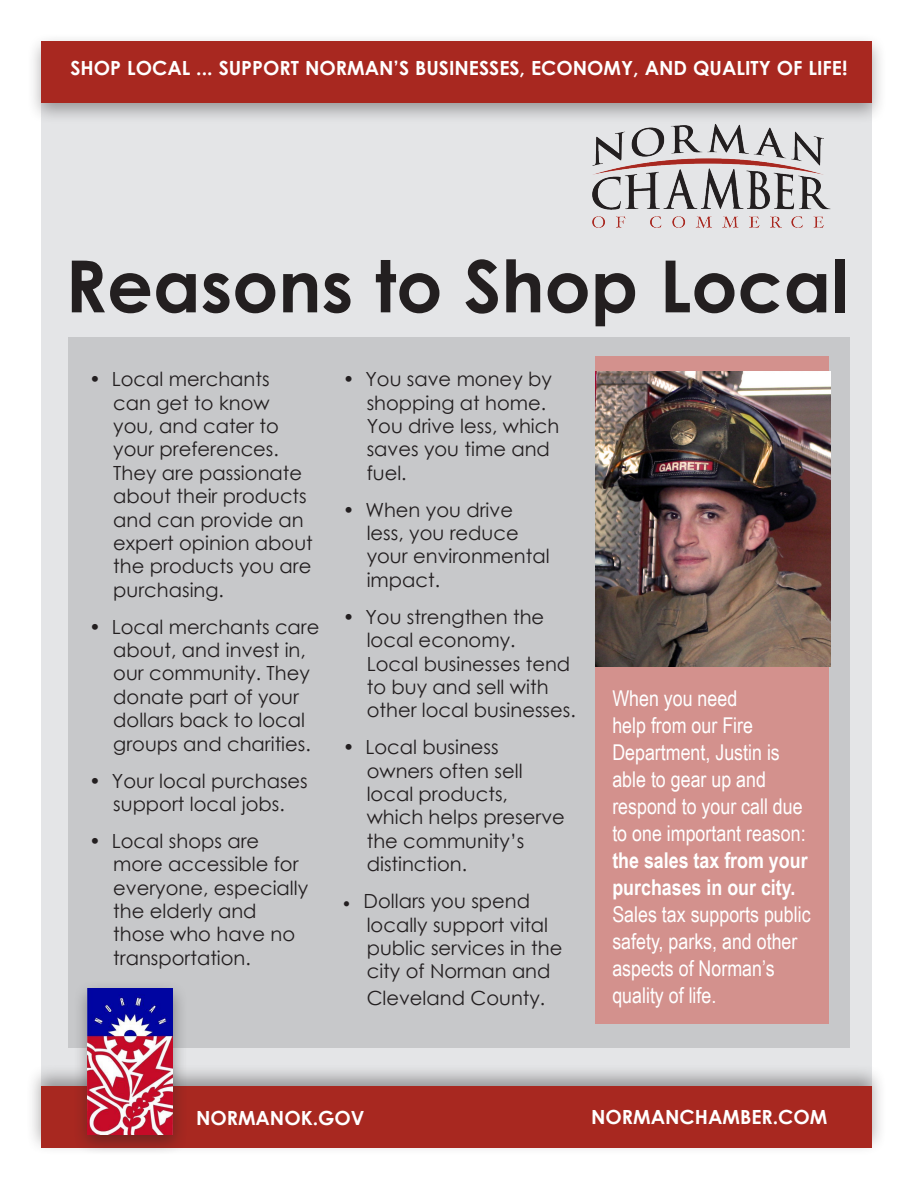
<style>
.page{position:relative;width:918px;height:1188px;background:#fff}
.page>*{position:absolute;margin:0;border:0;box-sizing:border-box;transform-origin:0 0}
.t1{font:700 72px "Century Gothic";color:#231f20}
.t2{font:21.75px/27px "Arial Narrow";color:#fff}
.t3{font:19.5px/23.4px "Century Gothic";color:#231f20}
.t4{font:700 19.5px "Century Gothic";color:#fff}
.s1{font-family:"Minion Pro"}
.s2{font-weight:700}
</style>
<div class="page">
<div style="left:42px;top:55px;width:830px;height:1085px;background:#e4e5e7"></div>
<div style="left:68px;top:338px;width:782px;height:710px;background:#c7c8ca"></div>
<div style="left:26px;top:1064px;width:861px;height:92px;background:#231f20;opacity:.41"></div>
<div style="left:41px;top:1086px;width:831px;height:62px;background:#a82820"></div>
<div style="left:27px;top:33px;width:860px;height:92px;background:#231f20;opacity:.4"></div>
<div style="left:42px;top:41px;width:830px;height:62px;background:#a82820"></div>
<div style="left:596px;top:356px;width:234px;height:668px;background:#d3918d"></div>
<div style="left:72px;top:980px;width:116px;height:176px;background:#231f20;opacity:.45"></div>
<img style="left:88px;top:988px;width:85px;height:146px">
<img style="left:596px;top:372px;width:234px;height:294px">
<img style="left:587px;top:118px;width:253px;height:110px">
<p class="t4" style="left:70px;top:53px;width:779px">SHOP LOCAL ... SUPPORT NORMAN’S BUSINESSES, ECONOMY, AND QUALITY OF LIFE!</p>
<p class="t1" style="left:65px;top:232px;width:785px">Reasons to Shop Local</p>
<p class="t3" style="left:113px;top:367px;width:201px;text-indent:-24px">• Local merchants<br>can get to know you, and cater to your preferences.<br>They are passionate about their products and can provide an expert opinion about the products you are purchasing.</p>
<p class="t3" style="left:113px;top:615px;width:208px;text-indent:-24px">• Local merchants care about, and invest in, our community. They donate part of your dollars back to local groups and charities.</p>
<p class="t3" style="left:89px;top:769px;width:220px;text-align:center">• Your local purchases support local jobs.</p>
<p class="t3" style="left:113px;top:829px;width:196px;text-indent:-24px">• Local shops are more accessible for everyone, especially the elderly and those who have no transportation.</p>
<p class="t3" style="left:367px;top:367px;width:194px;text-indent:-24px">• You save money by shopping at home.<br>You drive less, which saves you time and fuel.</p>
<p class="t3" style="left:367px;top:498px;width:184px;text-indent:-24px">• When you drive less, you reduce your environmental impact.</p>
<p class="t3" style="left:367px;top:605px;width:211px;text-indent:-24px">• You strengthen the local economy.<br>Local businesses tend to buy and sell with other local businesses.</p>
<p class="t3" style="left:367px;top:735px;width:200px;text-indent:-24px">• Local business owners often sell local products, which helps preserve the community’s distinction.</p>
<p class="t3" style="left:367px;top:889px;width:197px;text-indent:-24px"><span class="s1">•</span> Dollars you spend locally support vital public services in the city of Norman and</p>
<p class="t3" style="left:367px;top:986px;width:180px">Cleveland County.</p>
<p class="t2" style="left:612px;top:684px;width:200px">When you need<br>help from our Fire<br>Department, Justin is able to gear up and respond to your call due to one important reason: <span class="s2">the sales tax from your purchases in our city.<br></span>Sales tax supports public safety, parks, and other aspects of Norman’s quality of life.</p>
<p class="t4" style="left:196px;top:1103px;width:170px">NORMANOK.GOV</p>
<p class="t4" style="left:591px;top:1102px;width:238px">NORMANCHAMBER.COM</p>
</div>
